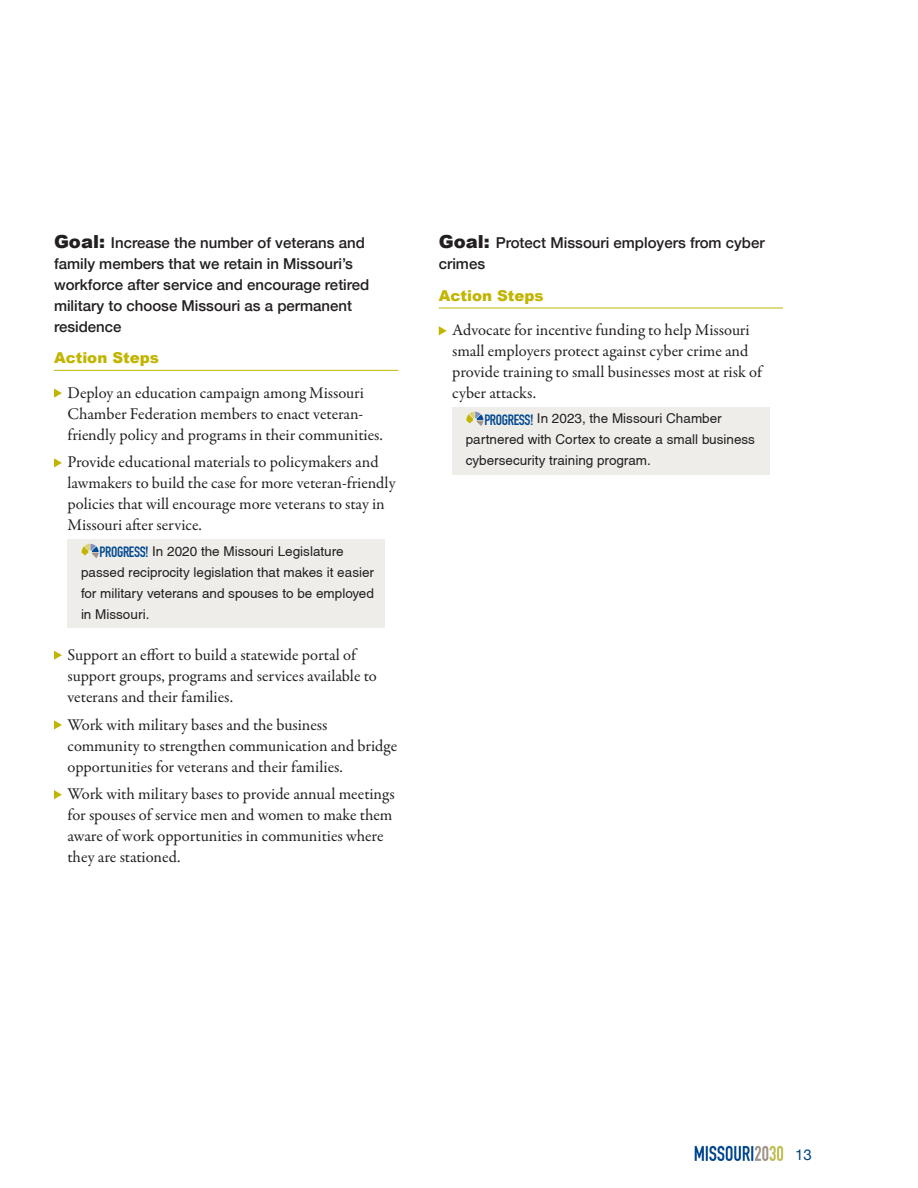
<style>
.page{position:relative;width:918px;height:1188px;background:#fff}
.page>*{position:absolute;margin:0;border:0;box-sizing:border-box;transform-origin:0 0}
.driver-action_bullet{font:16.5px/21px "Garamond Premr Pro";color:#231f20}
.driver-goal{font:500 15px/21px "Helvetica Neue";color:#231f20}
.drive-action_setps{font:900 15px "Arial";color:#c2b501}
.t1{font:15px "Helvetica Neue";color:#00447b}
.drivers-progress_poi{font:condensed 13.5px/21px "Helvetica";color:#231f20;text-align:justify}
.s1{font-family:"Arial";font-weight:900;font-size:18px}
.s2{font-family:"DIN Condensed";font-weight:700;font-stretch:normal;font-size:14.85px;color:#014990}
</style>
<div class="page">
<hr style="left:54px;top:370px;width:344px;height:1px;background:#c2b501">
<div style="left:68px;top:539px;width:317px;height:89px;background:#efedea"></div>
<svg style="left:54px;top:389px;width:8px;height:9px"></svg>
<svg style="left:54px;top:458px;width:8px;height:9px"></svg>
<svg style="left:81px;top:544px;width:18px;height:14px"></svg>
<svg style="left:54px;top:651px;width:8px;height:9px"></svg>
<svg style="left:54px;top:720px;width:8px;height:10px"></svg>
<svg style="left:54px;top:790px;width:8px;height:9px"></svg>
<hr style="left:439px;top:308px;width:344px;height:1px;background:#c2b501">
<div style="left:452px;top:407px;width:318px;height:68px;background:#efedea"></div>
<svg style="left:439px;top:326px;width:8px;height:9px"></svg>
<svg style="left:466px;top:412px;width:17px;height:14px"></svg>
<img style="left:694px;top:1145px;width:90px;height:16px">
<p class="driver-goal" style="left:54px;top:231px;width:317px"><span class="s1">Goal:</span> Increase the number of veterans and family members that we retain in Missouri’s workforce after service and encourage retired military to choose Missouri as a permanent residence</p>
<p class="drive-action_setps" style="left:54px;top:347px;width:107px">Action Steps</p>
<p class="driver-action_bullet" style="left:67px;top:382px;width:317px">Deploy an education campaign among Missouri<br>Chamber Federation members to enact veteran&shy;friendly policy and programs in their communities.</p>
<p class="driver-action_bullet" style="left:67px;top:452px;width:329px">Provide educational materials to policymakers and lawmakers to build the case for more veteran-friendly policies that will encourage more veterans to stay in Missouri after service.</p>
<p class="drivers-progress_poi" style="left:100px;top:540px;width:246px"><span class="s2">PROGRESS!</span> In 2020 the Missouri Legislature</p>
<p class="drivers-progress_poi" style="left:81px;top:561px;width:295px">passed reciprocity legislation that makes it easier for military veterans and spouses to be employed in Missouri.</p>
<p class="driver-action_bullet" style="left:67px;top:644px;width:311px">Support an effort to build a statewide portal of support groups, programs and services available to veterans and their families.</p>
<p class="driver-action_bullet" style="left:67px;top:714px;width:331px">Work with military bases and the business community to strengthen communication and bridge opportunities for veterans and their families.</p>
<p class="driver-action_bullet" style="left:67px;top:784px;width:329px">Work with military bases to provide annual meetings for spouses of service men and women to make them aware of work opportunities in communities where they are stationed.</p>
<p class="driver-goal" style="left:439px;top:231px;width:328px"><span class="s1">Goal:</span> Protect Missouri employers from cyber crimes</p>
<p class="drive-action_setps" style="left:439px;top:285px;width:106px">Action Steps</p>
<p class="driver-action_bullet" style="left:452px;top:320px;width:311px">Advocate for incentive funding to help Missouri small employers protect against cyber crime and provide training to small businesses most at risk of cyber attacks.</p>
<p class="drivers-progress_poi" style="left:484px;top:408px;width:239px"><span class="s2">PROGRESS!</span> In 2023, the Missouri Chamber</p>
<p class="drivers-progress_poi" style="left:466px;top:429px;width:291px">partnered with Cortex to create a small business cybersecurity training program.</p>
<p class="t1" style="left:795px;top:1143px;width:18px">13</p>
</div>
